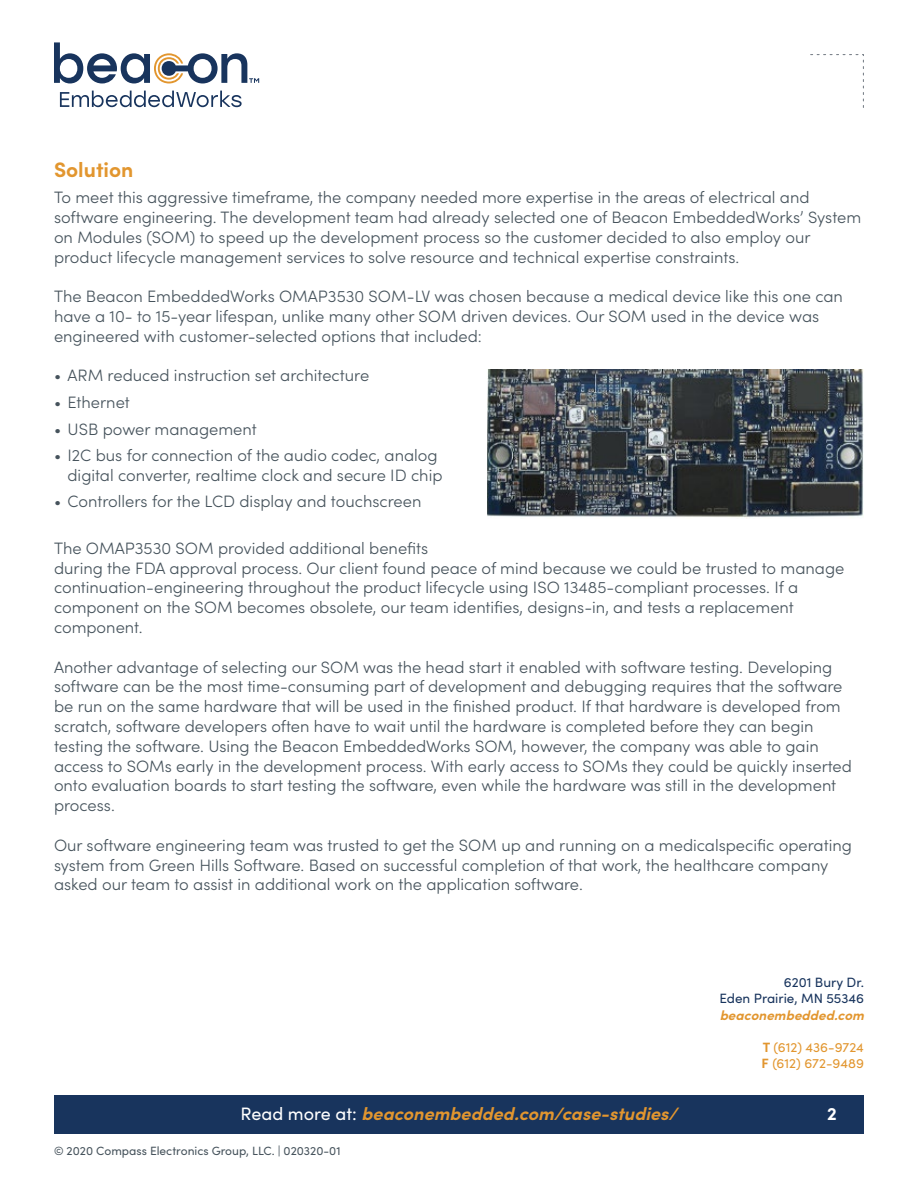
<style>
.page{position:relative;width:918px;height:1188px;background:#fff}
.page>*{position:absolute;margin:0;border:0;box-sizing:border-box;transform-origin:0 0}
.Challenge__Solution{font:700 21px "Sofia Pro";color:#e2962f}
.t1{font:italic 700 18px "Sofia Pro";color:#e2962f}
.t2{font:700 18px "Sofia Pro";color:#fff}
.Body_-_Gray{font:300 16.5px/19.8px "Sofia Pro";color:#46535c}
.t3{font:13.5px/16.2px "Sofia Pro";color:#18345d;text-align:right}
.t4{font:13.5px/16.2px "Sofia Pro";color:#e2962f}
.t5{font:italic 700 13.5px "Sofia Pro";color:#e2962f}
.t6{font:12px "Sofia Pro";color:#46535c}
.s1{font-weight:700}
.s2{font-weight:400;font-style:normal;color:#fff}
</style>
<div class="page">
<div style="left:54px;top:1095px;width:810px;height:39px;background:#18345d"></div>
<svg style="left:60px;top:91px;width:182px;height:16px"></svg>
<svg style="left:54px;top:42px;width:205px;height:41px"></svg>
<svg style="left:810px;top:54px;width:54px;height:54px"></svg>
<img style="left:488px;top:369px;width:376px;height:149px">
<p class="Challenge__Solution" style="left:54px;top:153px;width:81px">Solution</p>
<p class="Body_-_Gray" style="left:54px;top:187px;width:809px">To meet this aggressive timeframe, the company needed more expertise in the areas of electrical and software engineering. The development team had already selected one of Beacon EmbeddedWorks’ System on Modules (SOM) to speed up the development process so the customer decided to also employ our product lifecycle management services to solve resource and technical expertise constraints.</p>
<p class="Body_-_Gray" style="left:54px;top:286px;width:791px">The Beacon EmbeddedWorks OMAP3530 SOM-LV was chosen because a medical device like this one can have a 10- to 15-year lifespan, unlike many other SOM driven devices. Our SOM used in the device was engineered with customer-selected options that included:</p>
<p class="Body_-_Gray" style="left:54px;top:365px;width:317px">• ARM reduced instruction set architecture</p>
<p class="Body_-_Gray" style="left:54px;top:391px;width:77px">• Ethernet</p>
<p class="Body_-_Gray" style="left:54px;top:418px;width:204px">• USB power management</p>
<p class="Body_-_Gray" style="left:54px;top:445px;width:390px;text-align:right">• I2C bus for connection of the audio codec, analog digital converter, realtime clock and secure ID chip</p>
<p class="Body_-_Gray" style="left:54px;top:491px;width:369px">• Controllers for the LCD display and touchscreen</p>
<p class="Body_-_Gray" style="left:54px;top:537px;width:792px">The OMAP3530 SOM provided additional benefits<br>during the FDA approval process. Our client found peace of mind because we could be trusted to manage continuation-engineering throughout the product lifecycle using ISO 13485-compliant processes. If a component on the SOM becomes obsolete, our team identifies, designs-in, and tests a replacement component.</p>
<p class="Body_-_Gray" style="left:54px;top:656px;width:800px">Another advantage of selecting our SOM was the head start it enabled with software testing. Developing software can be the most time-consuming part of development and debugging requires that the software be run on the same hardware that will be used in the finished product. If that hardware is developed from scratch, software developers often have to wait until the hardware is completed before they can begin testing the software. Using the Beacon EmbeddedWorks SOM, however, the company was able to gain access to SOMs early in the development process. With early access to SOMs they could be quickly inserted onto evaluation boards to start testing the software, even while the hardware was still in the development</p>
<p class="Body_-_Gray" style="left:54px;top:795px;width:62px">process.</p>
<p class="Body_-_Gray" style="left:54px;top:834px;width:799px">Our software engineering team was trusted to get the SOM up and running on a medicalspecific operating system from Green Hills Software. Based on successful completion of that work, the healthcare company asked our team to assist in additional work on the application software.</p>
<p class="t3" style="left:719px;top:974px;width:146px">6201 Bury Dr.<br>Eden Prairie, MN 55346</p>
<p class="t5" style="left:720px;top:1004px;width:146px">beaconembedded.com</p>
<p class="t4" style="left:762px;top:1038px;width:104px"><span class="s1">T</span> (612) 436-9724<br><span class="s1">F</span> (612) 672-9489</p>
<p class="t1" style="left:241px;top:1100px;width:438px"><span class="s2">Read more at:</span> beaconembedded.com/case-studies/</p>
<p class="t2" style="left:827px;top:1100px;width:11px">2</p>
<p class="t6" style="left:54px;top:1142px;width:288px">© 2020 Compass Electronics Group, LLC. | 020320-01</p>
</div>
